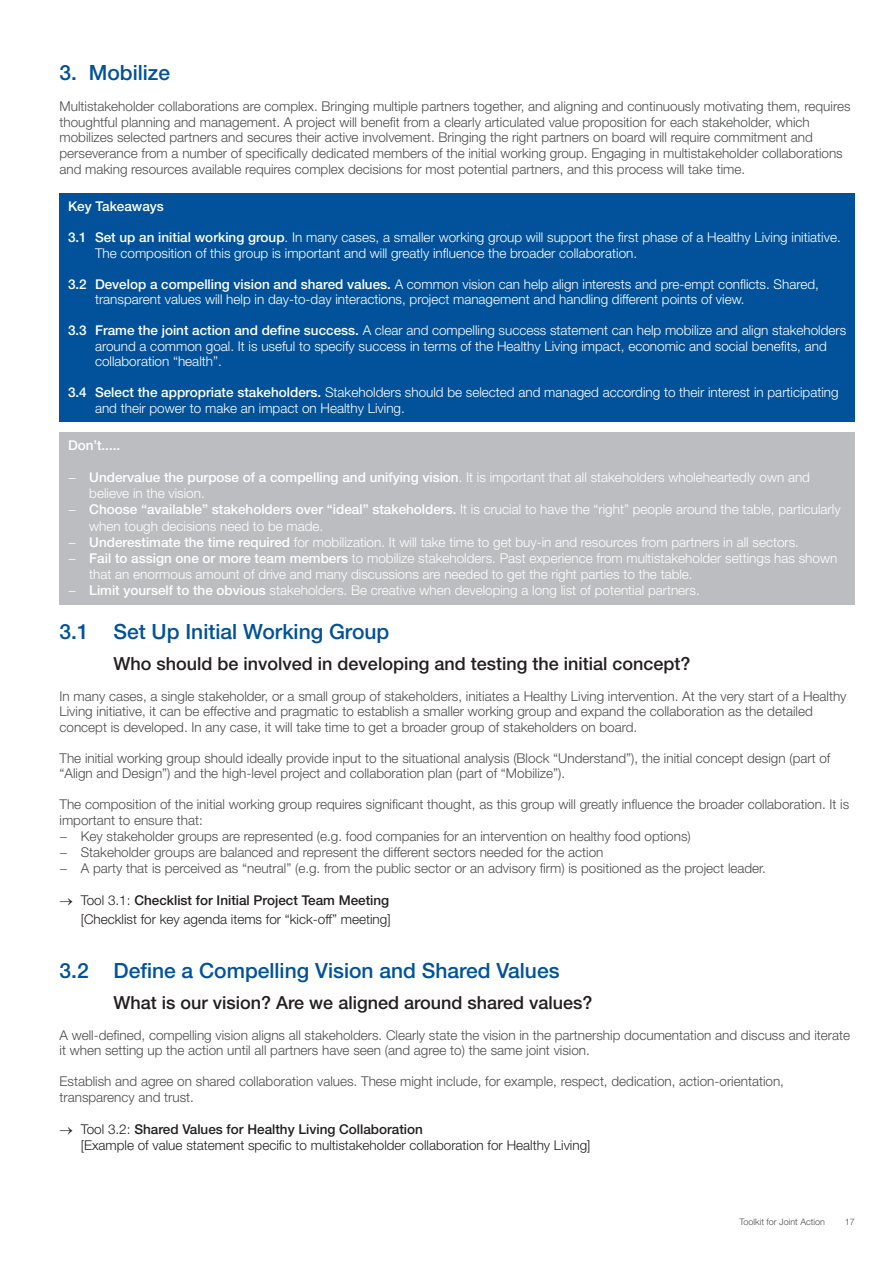
<style>
.page{position:relative;width:893px;height:1263px;background:#fff}
.page>*{position:absolute;margin:0;border:0;box-sizing:border-box;transform-origin:0 0}
.sub_titles_blue_bull{font:500 21px "Helvetica Neue LT Pro";color:#01529a}
.sub_titles_blue_bull-2{font:500 18px "Helvetica Neue LT Pro";color:#231f20}
.List_Paragraph{font:300 13.5px/15.5px "Helvetica Neue LT Pro";color:#4b4c4d}
.List_Paragraph-2{font:300 13.5px/16.2px "Helvetica Neue LT Pro";color:#fff}
.t1{font:500 13.5px "Helvetica Neue LT Pro";color:#231f20}
.Paragraph_Style_2{font:300 13.5px "Helvetica Neue LT Pro";color:#231f20}
.List_Paragraph-3{font:300 13.5px "Helvetica Neue LT Pro";color:#231f20}
.t2{font:500 13.5px "Helvetica Neue LT Pro";color:#fff}
.t3{font:300 9px "Helvetica Neue LT Pro";color:#4b4c4d}
.s1{font-weight:500}
.s2{font-weight:300}
</style>
<div class="page">
<div style="left:60px;top:432px;width:795px;height:172px;background:#bcbdc0"></div>
<div style="left:60px;top:193px;width:795px;height:229px;background:#01529a"></div>
<p class="sub_titles_blue_bull" style="left:60px;top:60px;width:112px">3. Mobilize</p>
<p class="List_Paragraph" style="left:60px;top:99px;width:792px">Multistakeholder collaborations are complex. Bringing multiple partners together, and aligning and continuously motivating them, requires thoughtful planning and management. A project will benefit from a clearly articulated value proposition for each stakeholder, which mobilizes selected partners and secures their active involvement. Bringing the right partners on board will require commitment and perseverance from a number of specifically dedicated members of the initial working group. Engaging in multistakeholder collaborations and making resources available requires complex decisions for most potential partners, and this process will take time.</p>
<p class="t2" style="left:68px;top:198px;width:97px">Key Takeaways</p>
<p class="List_Paragraph-2" style="left:95px;top:229px;width:747px;line-height:15.6px;text-indent:-27px"><span class="s1">3.1 Set up an initial working group</span>. In many cases, a smaller working group will support the first phase of a Healthy Living initiative.<br>The composition of this group is important and will greatly influence the broader collaboration.</p>
<p class="List_Paragraph-2" style="left:95px;top:276px;width:725px;line-height:15.6px;text-indent:-27px"><span class="s1">3.2 Develop a compelling vision and shared values.</span> A common vision can help align interests and pre-empt conflicts. Shared, transparent values will help in day-to-day interactions, project management and handling different points of view.</p>
<p class="List_Paragraph-2" style="left:95px;top:322px;width:753px;line-height:15.5px;text-indent:-27px"><span class="s1">3.3 Frame the joint action and define success.</span> A clear and compelling success statement can help mobilize and align stakeholders around a common goal. It is useful to specify success in terms of the Healthy Living impact, economic and social benefits, and collaboration “health”.</p>
<p class="List_Paragraph-2" style="left:95px;top:384px;width:745px;line-height:15.6px;text-indent:-27px"><span class="s1">3.4 Select the appropriate stakeholders.</span> Stakeholders should be selected and managed according to their interest in participating and their power to make an impact on Healthy Living.</p>
<p class="t2" style="left:68px;top:437px;width:54px">Don’t.....</p>
<p class="List_Paragraph-2" style="left:89px;top:469px;width:722px;text-indent:-21px">− <span class="s1">Undervalue the purpose of a compelling and unifying vision</span>. It is important that all stakeholders wholeheartedly own and believe in the vision.</p>
<p class="List_Paragraph-2" style="left:89px;top:501px;width:753px;text-indent:-21px">− <span class="s1">Choose “available” stakeholders over “ideal” stakeholders.</span> It is crucial to have the “right” people around the table, particularly when tough decisions need to be made.</p>
<p class="List_Paragraph-2" style="left:68px;top:534px;width:732px">− <span class="s1">Underestimate the time required</span> for mobilization. It will take time to get buy-in and resources from partners in all sectors.</p>
<p class="List_Paragraph-2" style="left:89px;top:550px;width:749px;text-indent:-21px">− <span class="s1">Fail to assign one or more team members</span> to mobilize stakeholders. Past experience from multistakeholder settings has shown that an enormous amount of drive and many discussions are needed to get the right parties to the table.</p>
<p class="List_Paragraph-2" style="left:68px;top:582px;width:633px">− <span class="s1">Limit yourself to the obvious</span> stakeholders. Be creative when developing a long list of potential partners.</p>
<p class="sub_titles_blue_bull" style="left:60px;top:618px;width:331px">3.1 Set Up Initial Working Group</p>
<p class="sub_titles_blue_bull-2" style="left:114px;top:652px;width:578px">Who should be involved in developing and testing the initial concept?</p>
<p class="List_Paragraph" style="left:60px;top:688px;width:788px">In many cases, a single stakeholder, or a small group of stakeholders, initiates a Healthy Living intervention. At the very start of a Healthy<br>Living initiative, it can be effective and pragmatic to establish a smaller working group and expand the collaboration as the detailed concept is developed. In any case, it will take time to get a broader group of stakeholders on board.</p>
<p class="List_Paragraph" style="left:60px;top:750px;width:772px">The initial working group should ideally provide input to the situational analysis (Block “Understand”), the initial concept design (part of “Align and Design”) and the high-level project and collaboration plan (part of “Mobilize”).</p>
<p class="List_Paragraph" style="left:60px;top:796px;width:791px">The composition of the initial working group requires significant thought, as this group will greatly influence the broader collaboration. It is important to ensure that:</p>
<p class="List_Paragraph" style="left:60px;top:828px;width:633px">− Key stakeholder groups are represented (e.g. food companies for an intervention on healthy food options)</p>
<p class="List_Paragraph" style="left:60px;top:844px;width:545px">− Stakeholder groups are balanced and represent the different sectors needed for the action</p>
<p class="List_Paragraph" style="left:60px;top:860px;width:708px">− A party that is perceived as “neutral” (e.g. from the public sector or an advisory firm) is positioned as the project leader.</p>
<p class="t1" style="left:60px;top:892px;width:331px">→ <span class="s2">Tool 3.1:</span> Checklist for Initial Project Team Meeting</p>
<p class="List_Paragraph-3" style="left:81px;top:911px;width:311px">[Checklist for key agenda items for “kick-off” meeting]</p>
<p class="sub_titles_blue_bull" style="left:60px;top:957px;width:502px">3.2 Define a Compelling Vision and Shared Values</p>
<p class="sub_titles_blue_bull-2" style="left:114px;top:991px;width:480px">What is our vision? Are we aligned around shared values?</p>
<p class="List_Paragraph" style="left:60px;top:1027px;width:792px">A well-defined, compelling vision aligns all stakeholders. Clearly state the vision in the partnership documentation and discuss and iterate it when setting up the action until all partners have seen (and agree to) the same joint vision.</p>
<p class="List_Paragraph" style="left:60px;top:1073px;width:726px">Establish and agree on shared collaboration values. These might include, for example, respect, dedication, action-orientation, transparency and trust.</p>
<p class="t1" style="left:60px;top:1121px;width:365px">→ <span class="s2">Tool 3.2:</span> Shared Values for Healthy Living Collaboration</p>
<p class="Paragraph_Style_2" style="left:81px;top:1137px;width:511px">[Example of value statement specific to multistakeholder collaboration for Healthy Living]</p>
<p class="t3" style="left:740px;top:1216px;width:87px">Toolkit for Joint Action</p>
<p class="t3" style="left:845px;top:1216px;width:12px">17</p>
</div>
